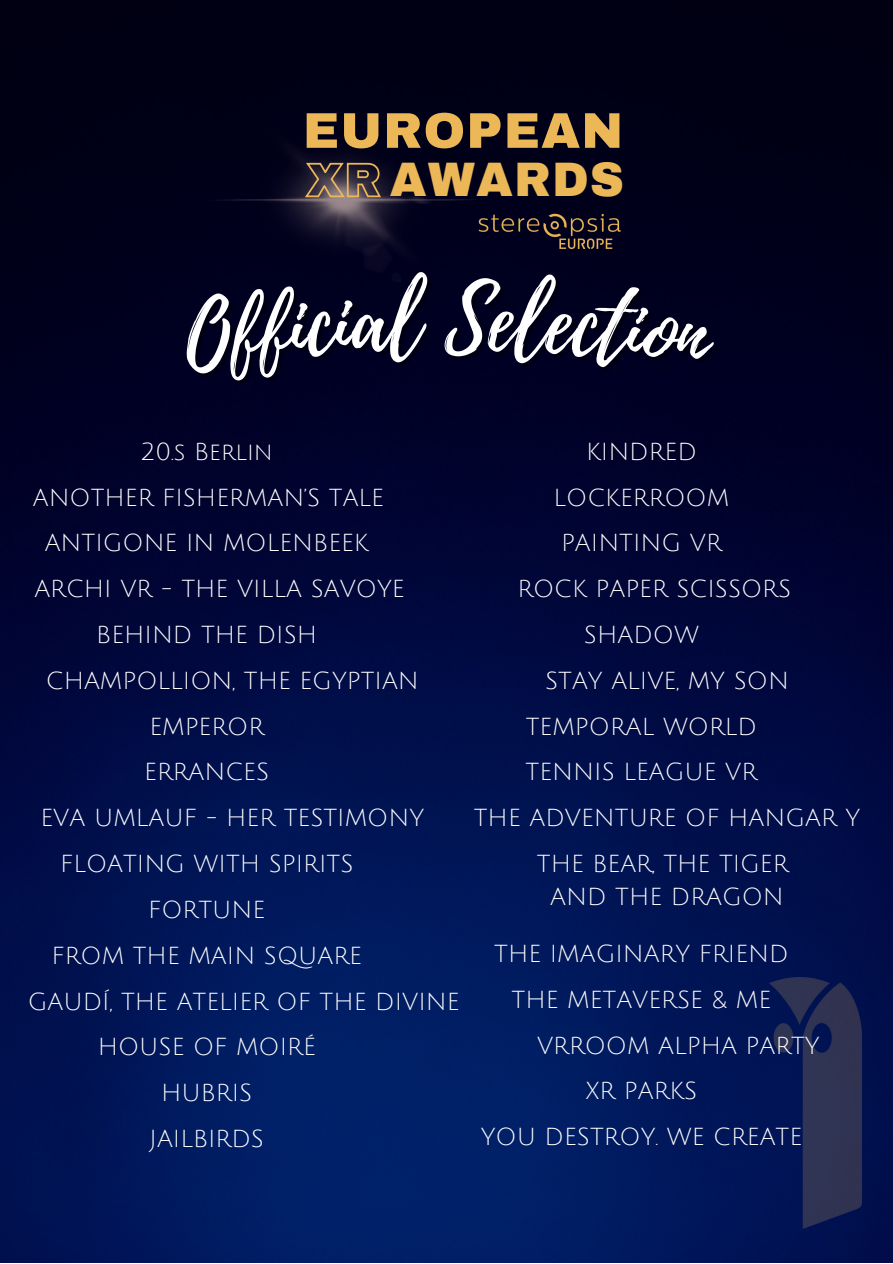
<style>
.page{position:relative;width:893px;height:1264px;background:#fff}
.page>*{position:absolute;margin:0;border:0;box-sizing:border-box;transform-origin:0 0}
.t1{font:900 50.25px "Archivo";letter-spacing:.02em;color:#ebb757}
.t2{font:900 47.4px "Archivo";letter-spacing:.02em;color:#ebb757}
.t3{font:24px "Julius Sans One";color:#fff}
.s1{color:rgb(0 0 0/0)}
</style>
<div class="page">
<img style="left:0;top:0;width:892px;height:1262px">
<img style="left:202px;top:117px;width:289px;height:165px">
<svg style="left:303px;top:162px;width:79px;height:37px;background:#5d4d46"></svg>
<img style="left:473px;top:208px;width:153px;height:46px">
<img style="left:745px;top:977px;width:116px;height:251px">
<div style="left:180px;top:270px;width:249px;height:111px;background:#002"></div>
<div style="left:444px;top:272px;width:272px;height:98px;background:#000020"></div>
<p class="t1" style="left:303px;top:104px;width:322px">EUROPEAN</p>
<p class="t2" style="left:306px;top:155px;width:319px"><span class="s1">XR</span> AWARDS</p>
<p class="t3" style="left:140px;top:439px;width:134px">20.s Berlin</p>
<p class="t3" style="left:33px;top:485px;width:353px">ANOTHER FISHERMAN’S TALE</p>
<p class="t3" style="left:45px;top:530px;width:325px">ANTIGONE IN MOLENBEEK</p>
<p class="t3" style="left:34px;top:576px;width:372px">ARCHI VR - THE VILLA SAVOYE</p>
<p class="t3" style="left:96px;top:622px;width:222px">BEHIND THE DISH</p>
<p class="t3" style="left:46px;top:668px;width:374px">CHAMPOLLION, THE EGYPTIAN</p>
<p class="t3" style="left:149px;top:714px;width:116px">EMPEROR</p>
<p class="t3" style="left:144px;top:759px;width:126px">ERRANCES</p>
<p class="t3" style="left:40px;top:805px;width:385px">EVA UMLAUF - HER TESTIMONY</p>
<p class="t3" style="left:60px;top:851px;width:295px">FLOATING WITH SPIRITS</p>
<p class="t3" style="left:148px;top:897px;width:118px">FORTUNE</p>
<p class="t3" style="left:52px;top:943px;width:312px">FROM THE MAIN SQUARE</p>
<p class="t3" style="left:28px;top:988px;width:433px">GAUDÍ, THE ATELIER OF THE DIVINE</p>
<p class="t3" style="left:98px;top:1034px;width:220px">HOUSE OF MOIRÉ</p>
<p class="t3" style="left:161px;top:1080px;width:93px">HUBRIS</p>
<p class="t3" style="left:149px;top:1126px;width:116px">JAILBIRDS</p>
<p class="t3" style="left:586px;top:439px;width:112px">KINDRED</p>
<p class="t3" style="left:553px;top:485px;width:177px">LOCKERROOM</p>
<p class="t3" style="left:561px;top:530px;width:162px">PAINTING VR</p>
<p class="t3" style="left:517px;top:576px;width:275px">ROCK PAPER SCISSORS</p>
<p class="t3" style="left:584px;top:622px;width:116px">SHADOW</p>
<p class="t3" style="left:545px;top:668px;width:245px">STAY ALIVE, MY SON</p>
<p class="t3" style="left:526px;top:714px;width:233px">TEMPORAL WORLD</p>
<p class="t3" style="left:525px;top:759px;width:233px">TENNIS LEAGUE VR</p>
<p class="t3" style="left:474px;top:805px;width:388px">THE ADVENTURE OF HANGAR Y</p>
<p class="t3" style="left:537px;top:851px;width:253px">THE BEAR, THE TIGER</p>
<p class="t3" style="left:550px;top:884px;width:235px">AND THE DRAGON</p>
<p class="t3" style="left:494px;top:941px;width:296px">THE IMAGINARY FRIEND</p>
<p class="t3" style="left:511px;top:987px;width:261px">THE METAVERSE &amp; ME</p>
<p class="t3" style="left:537px;top:1032px;width:284px">VRROOM ALPHA PARTY</p>
<p class="t3" style="left:585px;top:1078px;width:113px">XR PARKS</p>
<p class="t3" style="left:480px;top:1124px;width:323px">YOU DESTROY. WE CREATE</p>
</div>
